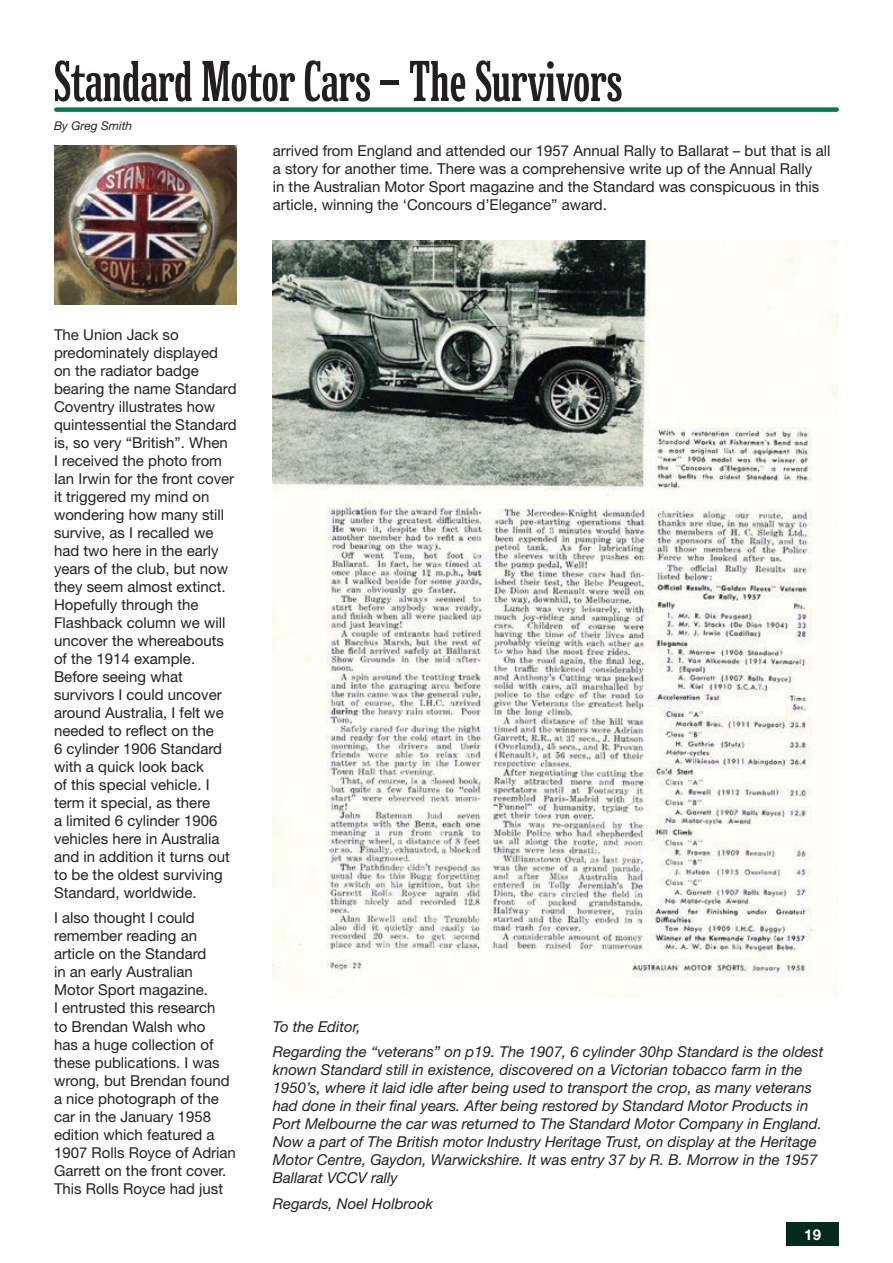
<style>
.page{position:relative;width:893px;height:1263px;background:#fff}
.page>*{position:absolute;margin:0;border:0;box-sizing:border-box;transform-origin:0 0}
.Heading__Main_Page_L{font:54px "Hackensack";color:#231f20}
.t1{font:15px/18px "Helvetica Neue LT Pro";color:#231f20}
.t2{font:italic 15px/18px "Helvetica Neue LT Pro";color:#231f20}
.t3{font:700 15px "Helvetica Neue LT Pro";color:#fff}
.Heading__Main_Page_A{font:italic 12px "Helvetica Neue LT Pro";color:#231f20}
</style>
<div class="page">
<div style="left:786px;top:1222px;width:53px;height:24px;background:#042a1b"></div>
<img style="left:54px;top:146px;width:183px;height:158px">
<div style="left:56px;top:107px;width:781px;height:5px;background:#037953"></div>
<img style="left:273px;top:240px;width:566px;height:758px">
<p class="Heading__Main_Page_L" style="left:54px;top:42px;width:570px">Standard Motor Cars – The Survivors</p>
<p class="Heading__Main_Page_A" style="left:54px;top:119px;width:80px">By Greg Smith</p>
<p class="t1" style="left:273px;top:142px;width:559px">arrived from England and attended our 1957 Annual Rally to Ballarat – but that is all a story for another time. There was a comprehensive write up of the Annual Rally<br>in the Australian Motor Sport magazine and the Standard was conspicuous in this article, winning the ‘Concours d’Elegance” award.</p>
<p class="t1" style="left:54px;top:325px;width:184px">The Union Jack so predominately displayed on the radiator badge bearing the name Standard<br>Coventry illustrates how quintessential the Standard is, so very “British”. When<br>I received the photo from<br>Ian Irwin for the front cover it triggered my mind on wondering how many still survive, as I recalled we had two here in the early years of the club, but now they seem almost extinct.<br>Hopefully through the<br>Flashback column we will uncover the whereabouts of the 1914 example.<br>Before seeing what survivors I could uncover around Australia, I felt we needed to reflect on the<br>6 cylinder 1906 Standard with a quick look back<br>of this special vehicle. I term it special, as there<br>a limited 6 cylinder 1906 vehicles here in Australia and in addition it turns out to be the oldest surviving<br>Standard, worldwide.</p>
<p class="t1" style="left:54px;top:909px;width:183px">I also thought I could remember reading an article on the Standard<br>in an early Australian<br>Motor Sport magazine.<br>I entrusted this research<br>to Brendan Walsh who<br>has a huge collection of these publications. I was wrong, but Brendan found a nice photograph of the car in the January 1958 edition which featured a<br>1907 Rolls Royce of Adrian<br>Garrett on the front cover.<br>This Rolls Royce had just</p>
<p class="t2" style="left:273px;top:1017px;width:89px">To the Editor,</p>
<p class="t2" style="left:273px;top:1043px;width:552px">Regarding the “veterans” on p19. The 1907, 6 cylinder 30hp Standard is the oldest known Standard still in existence, discovered on a Victorian tobacco farm in the 1950’s, where it laid idle after being used to transport the crop, as many veterans had done in their final years. After being restored by Standard Motor Products in Port Melbourne the car was returned to The Standard Motor Company in England.<br>Now a part of The British motor Industry Heritage Trust, on display at the Heritage Motor Centre, Gaydon, Warwickshire. It was entry 37 by R. B. Morrow in the 1957<br>Ballarat VCCV rally</p>
<p class="t2" style="left:273px;top:1194px;width:162px">Regards, Noel Holbrook</p>
<p class="t3" style="left:804px;top:1225px;width:18px">19</p>
</div>
